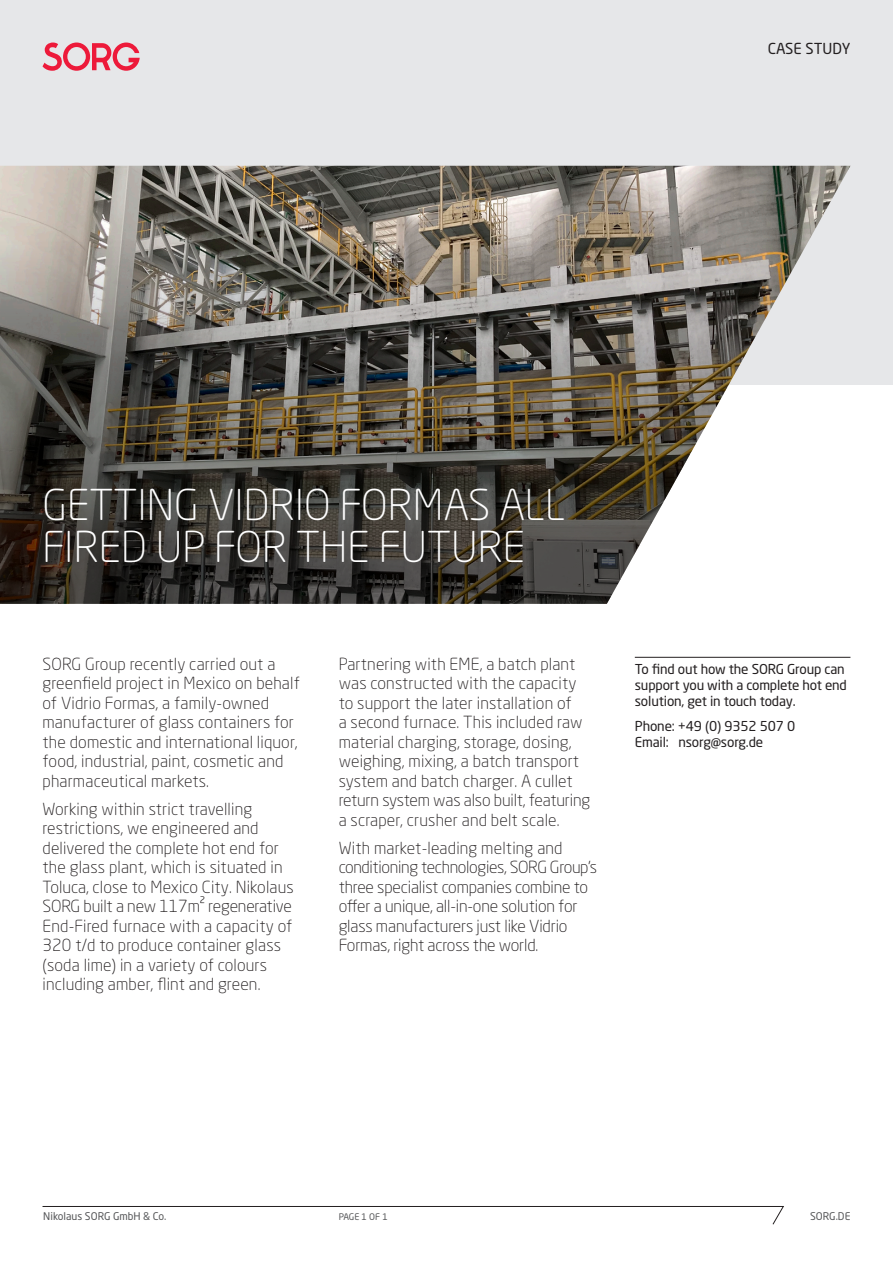
<style>
.page{position:relative;width:893px;height:1263px;background:#fff}
.page>*{position:absolute;margin:0;border:0;box-sizing:border-box;transform-origin:0 0}
.t1{font:300 42px/42px "Neo Sans W1 G";color:#fff}
._11_13_Light{font:300 16.5px/19.5px "Neo Sans W1 G";letter-spacing:.01em;color:#231f20}
._11_13_Light-2{font:300 16.5px/19.5px "Neo Sans W1 G";letter-spacing:-.01em;color:#231f20}
.t2{font:15px "Neo Sans W1 G";color:#231f20}
.t3{font:13.5px/16.2px "Neo Sans W1 G";letter-spacing:-.01em;color:#231f20}
.t4{font:10.5px "Neo Sans W1 G";color:#57585a}
.t5{font:9px "Neo Sans W1 G";letter-spacing:-.01em;color:#57585a}
</style>
<div class="page">
<div style="left:0;top:0;width:893px;height:385px;background:#e6e7e9"></div>
<svg style="left:0;top:166px;width:850px;height:438px;background:#76726a"></svg>
<svg style="left:43px;top:43px;width:97px;height:28px"></svg>
<svg style="left:42px;top:1206px;width:742px;height:19px"></svg>
<hr style="left:635px;top:657px;width:215px;height:1px;background:#231f20">
<p class="t2" style="left:768px;top:39px;width:84px">CASE STUDY</p>
<p class="t1" style="left:43px;top:483px;width:524px">GETTING VIDRIO FORMAS ALL<br>FIRED UP FOR THE FUTURE</p>
<p class="_11_13_Light" style="left:43px;top:654px;width:259px">SORG Group recently carried out a greenfield project in Mexico on behalf of Vidrio Formas, a family-owned manufacturer of glass containers for the domestic and international liquor, food, industrial, paint, cosmetic and pharmaceutical markets.</p>
<p class="_11_13_Light" style="left:43px;top:799px;width:253px">Working within strict travelling restrictions, we engineered and delivered the complete hot end for the glass plant, which is situated in Toluca, close to Mexico City. Nikolaus SORG built a new 117m² regenerative End‑Fired furnace with a capacity of 320 t/d to produce container glass (soda lime) in a variety of colours including amber, flint and green.</p>
<p class="_11_13_Light" style="left:339px;top:654px;width:253px">Partnering with EME, a batch plant was constructed with the capacity to support the later installation of<br>a second furnace. This included raw material charging, storage, dosing, weighing, mixing, a batch transport system and batch charger. A cullet return system was also built, featuring a scraper, crusher and belt scale.</p>
<p class="_11_13_Light-2" style="left:339px;top:838px;width:260px">With market-leading melting and conditioning technologies, SORG Group’s three specialist companies combine to offer a unique, all-in-one solution for glass manufacturers just like Vidrio Formas, right across the world.</p>
<p class="t3" style="left:635px;top:661px;width:214px">To find out how the SORG Group can support you with a complete hot end solution, get in touch today.</p>
<p class="t3" style="left:635px;top:718px;width:162px">Phone: +49 (0) 9352 507 0<br>Email: nsorg@sorg.de</p>
<p class="t4" style="left:43px;top:1210px;width:125px">Nikolaus SORG GmbH &amp; Co.</p>
<p class="t5" style="left:339px;top:1211px;width:51px">PAGE 1 OF 1</p>
<p class="t4" style="left:810px;top:1210px;width:42px">SORG.DE</p>
</div>
